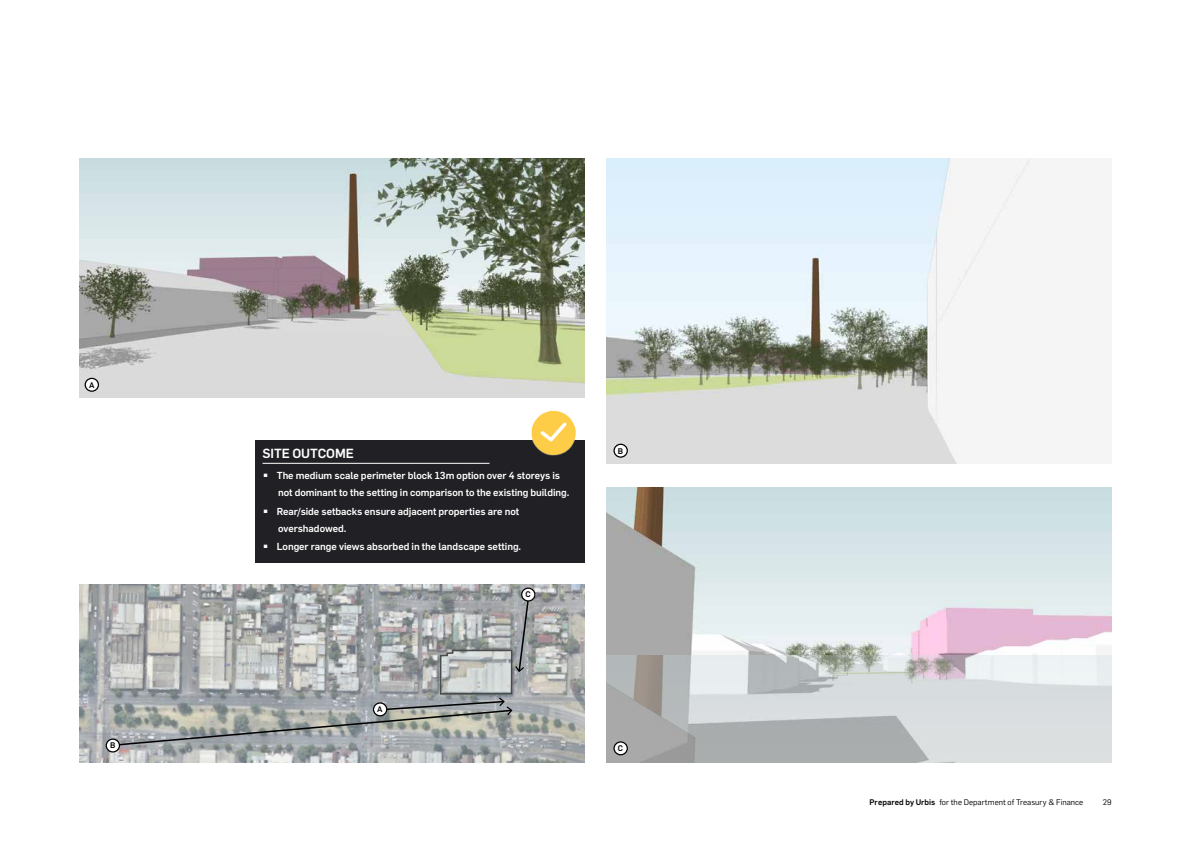
<style>
.page{position:relative;width:1191px;height:842px;background:#fff}
.page>*{position:absolute;margin:0;border:0;box-sizing:border-box;transform-origin:0 0}
.t1{font:500 13px "Flama";letter-spacing:-.01em;color:#fff}
.t2{font:500 10px/17px "Flama";letter-spacing:-.005em;color:#fff}
.t3{font:8px "Flama";letter-spacing:.005em;color:#000}
.t4{font:500 8px "Flama";color:#000}
.s1{font-weight:500}
</style>
<div class="page">
<img style="left:606px;top:487px;width:505px;height:169px">
<img style="left:606px;top:656px;width:505px;height:107px">
<img style="left:606px;top:159px;width:426px;height:304px">
<img style="left:79px;top:159px;width:506px;height:238px">
<img style="left:79px;top:584px;width:506px;height:179px">
<svg style="left:110px;top:592px;width:421px;height:156px;background:#a9acac"></svg>
<div style="left:255px;top:440px;width:330px;height:123px;background:#212125"></div>
<hr style="left:262px;top:463px;width:227px;height:1px;background:#fff">
<img style="left:531px;top:410px;width:45px;height:46px">
<svg style="left:373px;top:703px;width:14px;height:13px"></svg>
<div style="left:373px;top:702px;width:14px;height:14px;border:1px solid #000;border-radius:50%"></div>
<svg style="left:106px;top:739px;width:13px;height:13px"></svg>
<div style="left:106px;top:738px;width:14px;height:14px;border:1px solid #000;border-radius:50%"></div>
<svg style="left:521px;top:588px;width:14px;height:13px"></svg>
<div style="left:521px;top:587px;width:14px;height:15px;border:1px solid #000;border-radius:50%"></div>
<svg style="left:614px;top:742px;width:13px;height:13px"></svg>
<div style="left:613px;top:741px;width:15px;height:14px;border:1px solid #000;border-radius:50%"></div>
<svg style="left:614px;top:444px;width:13px;height:13px"></svg>
<div style="left:613px;top:444px;width:15px;height:14px;border:1px solid #000;border-radius:50%"></div>
<div style="left:85px;top:378px;width:13px;height:13px;background:#fff;border-radius:50%"></div>
<div style="left:85px;top:378px;width:14px;height:14px;border:1px solid #000;border-radius:50%"></div>
<p class="t4" style="left:89px;top:379px;width:7px">A</p>
<p class="t4" style="left:110px;top:739px;width:7px">B</p>
<h1 class="t1" style="left:262px;top:444px;width:93px">SITE OUTCOME</h1>
<p class="t2" style="left:278px;top:467px;width:293px;text-indent:-14px"><sup>▪</sup> The medium scale perimeter block 13m option over 4 storeys is not dominant to the setting in comparison to the existing building.</p>
<p class="t2" style="left:278px;top:502px;width:243px;text-indent:-14px"><sup>▪</sup> Rear/side setbacks ensure adjacent properties are not overshadowed.</p>
<p class="t2" style="left:264px;top:538px;width:259px"><sup>▪</sup> Longer range views absorbed in the landscape setting.</p>
<p class="t4" style="left:377px;top:703px;width:7px">A</p>
<p class="t4" style="left:525px;top:589px;width:7px">C</p>
<p class="t4" style="left:618px;top:445px;width:7px">B</p>
<p class="t4" style="left:618px;top:742px;width:7px">C</p>
<p class="t3" style="left:869px;top:796px;width:215px"><span class="s1">Prepared by Urbis</span> for the Department of Treasury &amp; Finance</p>
<p class="t3" style="left:1102px;top:796px;width:10px">29</p>
</div>
